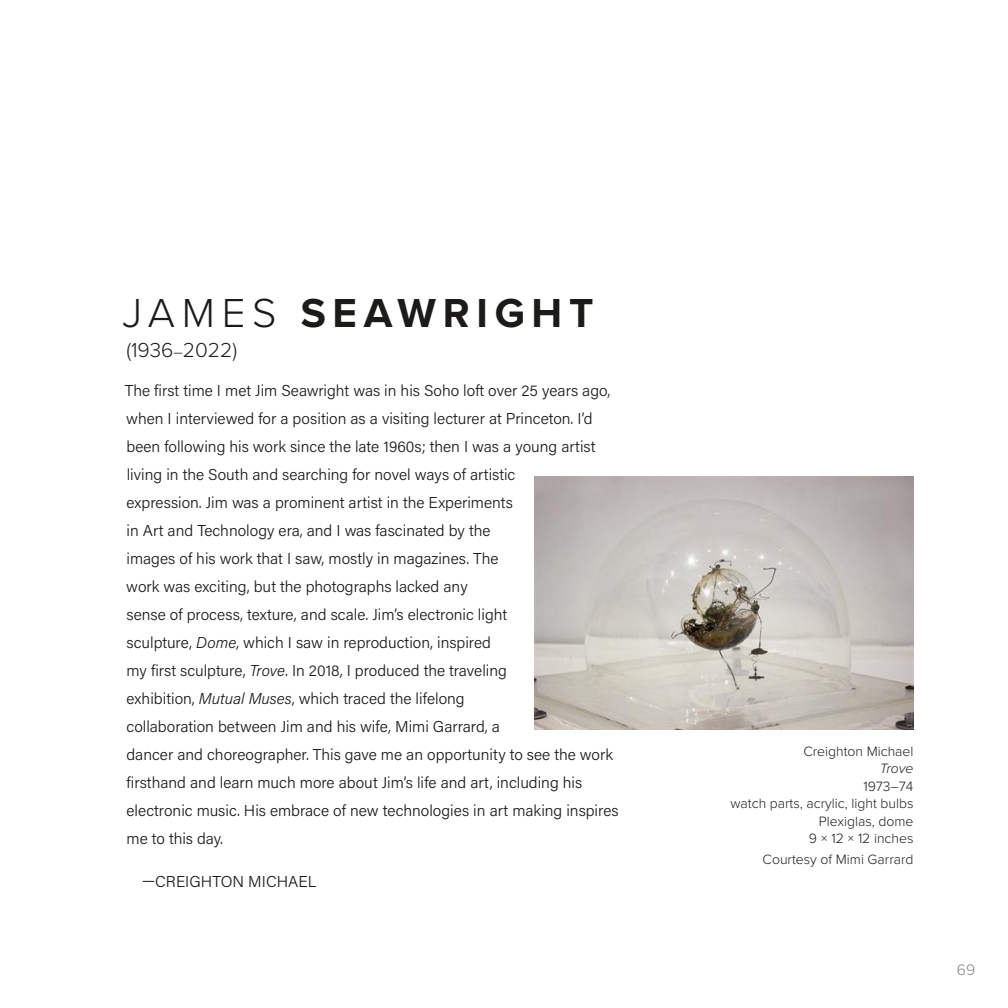
<style>
.page{position:relative;width:1008px;height:1008px;background:#fff}
.page>*{position:absolute;margin:0;border:0;box-sizing:border-box;transform-origin:0 0}
.t1{font:700 42px "Proxima Nova";letter-spacing:.16em;color:#1c1b1a}
.t2{font:300 21px "Proxima Nova";color:#1c1b1a}
.t3{font:300 15.75px/28px "Acumin Pro";color:#1c1b1a}
.t4{font:300 15.75px "Proxima Nova";color:#818383}
.t5{font:300 14px/17.5px "Proxima Nova";color:#1c1b1a;text-align:right}
.t6{font:italic 300 14px "Proxima Nova";color:#1c1b1a}
.s1{font-weight:300}
.s2{font-size:15.75px}
.s3{font-style:italic}
</style>
<div class="page">
<img style="left:535px;top:477px;width:379px;height:252px">
<h1 class="t1" style="left:122px;top:282px;width:473px"><span class="s1">JAMES</span> SEAWRIGHT</h1>
<h2 class="t2" style="left:126px;top:334px;width:112px">(1936<span class="s2">–</span>2022)</h2>
<p class="t3" style="left:125px;top:375px;width:495px">The first time I met Jim Seawright was in his Soho loft over 25 years ago, when I interviewed for a position as a visiting lecturer at Princeton. I’d been following his work since the late 1960s; then I was a young artist living in the South and searching for novel ways of artistic<br>expression. Jim was a prominent artist in the Experiments<br>in Art and Technology era, and I was fascinated by the<br>images of his work that I saw, mostly in magazines. The<br>work was exciting, but the photographs lacked any<br>sense of process, texture, and scale. Jim’s electronic light<br>sculpture, <span class="s3">Dome</span>, which I saw in reproduction, inspired<br>my first sculpture, <span class="s3">Trove</span>. In 2018, I produced the traveling<br>exhibition, <span class="s3">Mutual Muses</span>, which traced the lifelong<br>collaboration between Jim and his wife, Mimi Garrard, a<br>dancer and choreographer. This gave me an opportunity to see the work firsthand and learn much more about Jim’s life and art, including his electronic music. His embrace of new technologies in art making inspires me to this day.</p>
<p class="t3" style="left:142px;top:867px;width:176px">—CREIGHTON MICHAEL</p>
<p class="t5" style="left:803px;top:742px;width:112px">Creighton Michael</p>
<p class="t6" style="left:880px;top:758px;width:35px">Trove</p>
<p class="t5" style="left:731px;top:777px;width:184px">1973–74<br>watch parts, acrylic, light bulbs<br>Plexiglas, dome<br>9 × 12 × 12 inches</p>
<p class="t5" style="left:763px;top:850px;width:152px">Courtesy of Mimi Garrard</p>
<p class="t4" style="left:957px;top:958px;width:20px">69</p>
</div>
